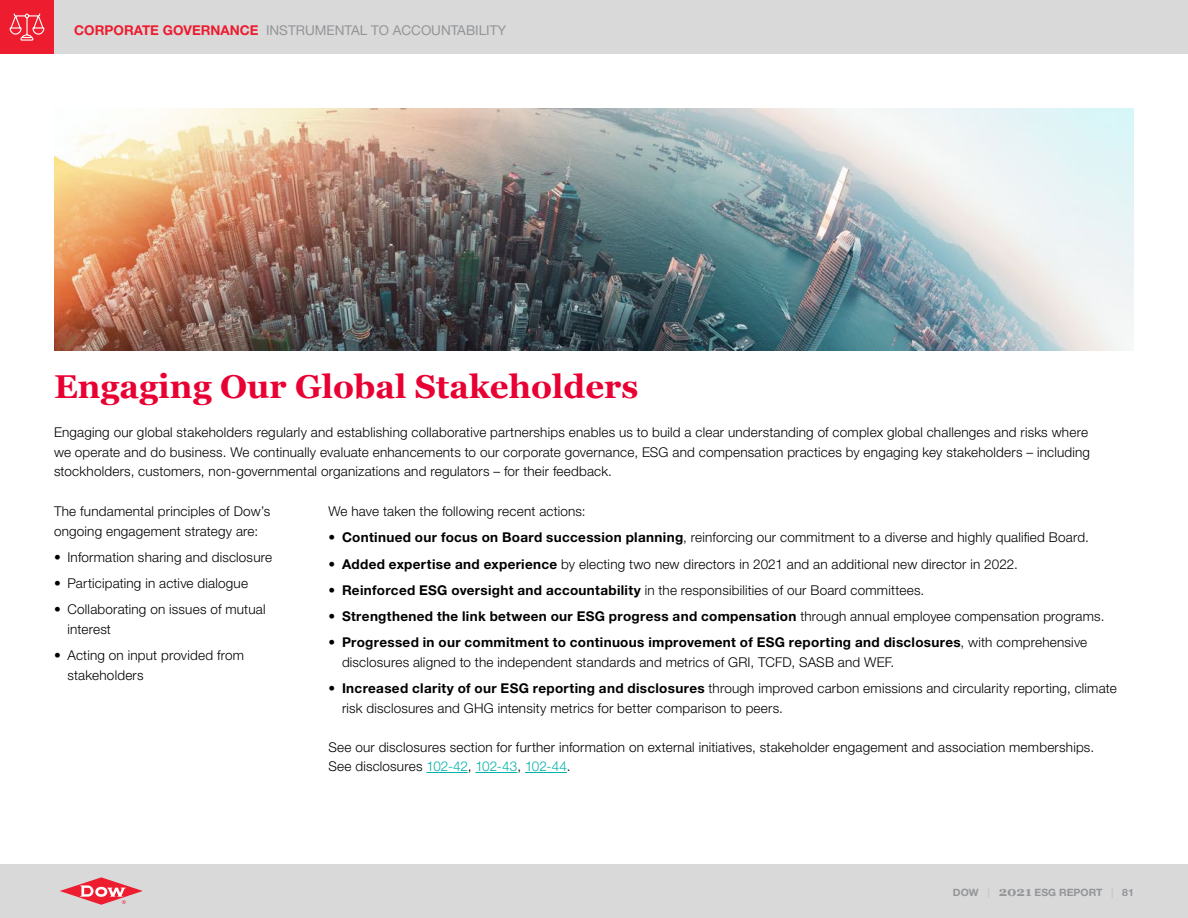
<style>
.page{position:relative;width:1188px;height:918px;background:#fff}
.page>*{position:absolute;margin:0;border:0;box-sizing:border-box;transform-origin:0 0}
.t1{font:700 33px "Georgia";color:#e80033}
.t2{font:300 13.5px/19.5px "Helvetica Neue LT Std";letter-spacing:.015em;color:#000}
.t3{font:700 13.5px "Helvetica Neue LT Std";letter-spacing:.025em;color:#000}
.t4{font:13.5px "Helvetica Neue LT Std";color:#939598}
.t5{font:700 10.05px "Helvetica Neue LT Std";color:#939598;scale:1.04 1}
.s1{font-weight:700;color:#ed1c2f}
.s2{font-weight:700}
.s3{font-weight:300}
.s4{color:#00b2a9}
.s5{font-weight:400;color:#bcbec0}
.s6{font-family:"Georgia";font-size:12.9px}
</style>
<div class="page">
<div style="left:54px;top:0;width:1134px;height:54px;background:#d9d9d9"></div>
<div style="left:0;top:864px;width:1188px;height:54px;background:#d9d9d9"></div>
<div style="left:0;top:0;width:54px;height:54px;background:#ed1c2f"></div>
<svg style="left:60px;top:877px;width:83px;height:28px"></svg>
<svg style="left:9px;top:13px;width:36px;height:28px"></svg>
<img style="left:54px;top:108px;width:1080px;height:243px">
<hr style="left:426px;top:772px;width:42px;height:1px;background:#00b2a9">
<hr style="left:475px;top:772px;width:42px;height:1px;background:#00b2a9">
<hr style="left:525px;top:772px;width:42px;height:1px;background:#00b2a9">
<p class="t4" style="left:74px;top:22px;width:434px"><span class="s1">CORPORATE GOVERNANCE</span> INSTRUMENTAL TO ACCOUNTABILITY</p>
<h1 class="t1" style="left:54px;top:365px;width:586px">Engaging Our Global Stakeholders</h1>
<p class="t2" style="left:54px;top:422px;width:1038px">Engaging our global stakeholders regularly and establishing collaborative partnerships enables us to build a clear understanding of complex global challenges and risks where we operate and do business. We continually evaluate enhancements to our corporate governance, ESG and compensation practices by engaging key stakeholders – including stockholders, customers, non-governmental organizations and regulators – for their feedback.</p>
<p class="t2" style="left:54px;top:501px;width:218px">The fundamental principles of Dow’s ongoing engagement strategy are:</p>
<p class="t2" style="left:54px;top:547px;width:220px">• Information sharing and disclosure</p>
<p class="t2" style="left:54px;top:573px;width:196px">• Participating in active dialogue</p>
<p class="t2" style="left:68px;top:600px;width:200px;text-indent:-14px">• Collaborating on issues of mutual interest</p>
<p class="t2" style="left:68px;top:645px;width:178px;text-indent:-14px">• Acting on input provided from stakeholders</p>
<p class="t2" style="left:328px;top:501px;width:259px">We have taken the following recent actions:</p>
<p class="t2" style="left:328px;top:528px;width:762px"><span class="s2">• Continued our focus on Board succession planning</span>, reinforcing our commitment to a diverse and highly qualified Board.</p>
<p class="t2" style="left:328px;top:554px;width:691px"><span class="s2">• Added expertise and experience</span> by electing two new directors in 2021 and an additional new director in 2022.</p>
<p class="t2" style="left:328px;top:580px;width:597px"><span class="s2">• Reinforced ESG oversight and accountability</span> in the responsibilities of our Board committees.</p>
<p class="t3" style="left:328px;top:608px;width:777px">• Strengthened the link between our ESG progress and compensation <span class="s3">through annual employee compensation programs.</span></p>
<p class="t2" style="left:342px;top:633px;width:747px;text-indent:-14px"><span class="s2">• Progressed in our commitment to continuous improvement of ESG reporting and disclosures</span>, with comprehensive disclosures aligned to the independent standards and metrics of GRI, TCFD, SASB and WEF.</p>
<p class="t2" style="left:342px;top:678px;width:776px;text-indent:-14px"><span class="s2">• Increased clarity of our ESG reporting and disclosures</span> through improved carbon emissions and circularity reporting, climate risk disclosures and GHG intensity metrics for better comparison to peers.</p>
<p class="t2" style="left:328px;top:737px;width:767px">See our disclosures section for further information on external initiatives, stakeholder engagement and association memberships.<br>See disclosures <span class="s4">102-42</span>, <span class="s4">102-43</span>, <span class="s4">102-44</span>.</p>
<p class="t5" style="left:953px;top:886px;width:176px">DOW <span class="s5">|</span> <span class="s6">2021</span> ESG REPORT <span class="s5">|</span> 81</p>
</div>
